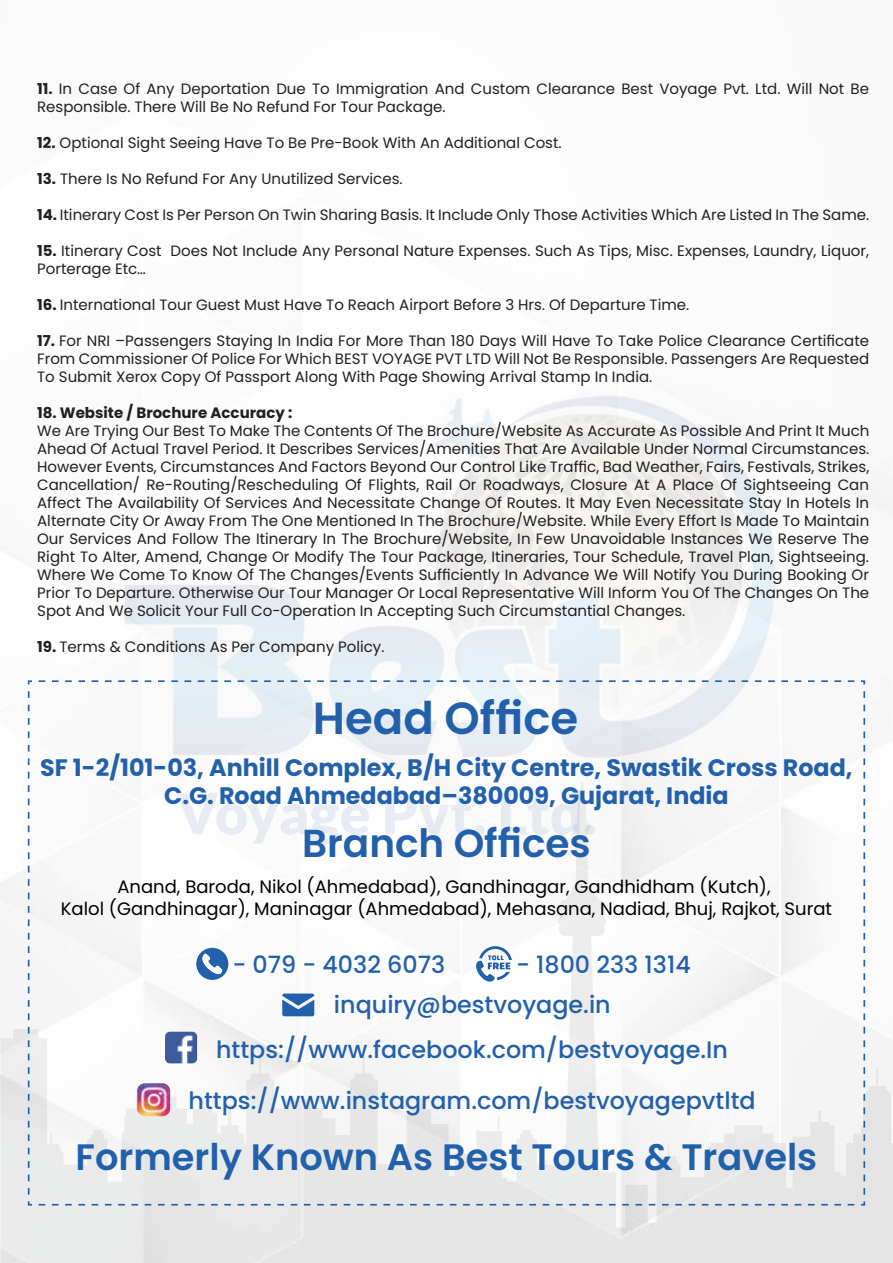
<style>
.page{position:relative;width:893px;height:1263px;background:#fff}
.page>*{position:absolute;margin:0;border:0;box-sizing:border-box;transform-origin:0 0}
.t1{font:900 57.3px "Lato";color:#304f9d}
.t2{font:600 45px "Poppins";color:#2260ac}
.t3{font:600 39px "Poppins";color:#2260ac}
.t4{font:600 36.75px "Poppins";color:#2260ac}
.t5{font:500 23.85px/39.5px "Poppins";color:#2260ac}
.t6{font:700 23.85px/28.7px "Poppins";color:#2260ac;text-align:center}
.t7{font:18px/21.6px "Poppins";color:#000;text-align:center}
.t8{font:15px/18px "Poppins";color:#221f20}
.t9{font:700 15px "Poppins";color:#221f20}
.s1{font-weight:700}
</style>
<div class="page">
<img style="left:124px;top:395px;width:655px;height:284px">
<svg style="left:0;top:679px;width:893px;height:584px"></svg>
<img style="left:165px;top:1032px;width:32px;height:31px">
<img style="left:137px;top:1083px;width:33px;height:33px">
<p class="t8" style="left:37px;top:80px;width:833px"><span class="s1">11.</span> In Case Of Any Deportation Due To Immigration And Custom Clearance Best Voyage Pvt. Ltd. Will Not Be<br>Responsible. There Will Be No Refund For Tour Package.</p>
<p class="t8" style="left:37px;top:134px;width:526px"><span class="s1">12.</span> Optional Sight Seeing Have To Be Pre-Book With An Additional Cost.</p>
<p class="t8" style="left:37px;top:170px;width:367px"><span class="s1">13.</span> There Is No Refund For Any Unutilized Services.</p>
<p class="t8" style="left:37px;top:206px;width:834px"><span class="s1">14.</span> Itinerary Cost Is Per Person On Twin Sharing Basis. It Include Only Those Activities Which Are Listed In The Same.</p>
<p class="t8" style="left:37px;top:242px;width:833px"><span class="s1">15.</span> Itinerary Cost Does Not Include Any Personal Nature Expenses. Such As Tips, Misc. Expenses, Laundry, Liquor,<br>Porterage Etc…</p>
<p class="t8" style="left:37px;top:296px;width:654px"><span class="s1">16.</span> International Tour Guest Must Have To Reach Airport Before 3 Hrs. Of Departure Time.</p>
<p class="t8" style="left:37px;top:332px;width:833px;text-align:justify"><span class="s1">17.</span> For NRI –Passengers Staying In India For More Than 180 Days Will Have To Take Police Clearance Certificate From Commissioner Of Police For Which BEST VOYAGE PVT LTD Will Not Be Responsible. Passengers Are Requested To Submit Xerox Copy Of Passport Along With Page Showing Arrival Stamp In India.</p>
<p class="t9" style="left:37px;top:404px;width:257px">18. Website / Brochure Accuracy :</p>
<p class="t8" style="left:37px;top:422px;width:834px;text-align:justify">We Are Trying Our Best To Make The Contents Of The Brochure/Website As Accurate As Possible And Print It Much Ahead Of Actual Travel Period. It Describes Services/Amenities That Are Available Under Normal Circumstances.<br>However Events, Circumstances And Factors Beyond Our Control Like Traffic, Bad Weather, Fairs, Festivals, Strikes, Cancellation/ Re-Routing/Rescheduling Of Flights, Rail Or Roadways, Closure At A Place Of Sightseeing Can Affect The Availability Of Services And Necessitate Change Of Routes. It May Even Necessitate Stay In Hotels In Alternate City Or Away From The One Mentioned In The Brochure/Website. While Every Effort Is Made To Maintain Our Services And Follow The Itinerary In The Brochure/Website, In Few Unavoidable Instances We Reserve The Right To Alter, Amend, Change Or Modify The Tour Package, Itineraries, Tour Schedule, Travel Plan, Sightseeing.<br>Where We Come To Know Of The Changes/Events Sufficiently In Advance We Will Notify You During Booking Or Prior To Departure. Otherwise Our Tour Manager Or Local Representative Will Inform You Of The Changes On The Spot And We Solicit Your Full Co-Operation In Accepting Such Circumstantial Changes.</p>
<p class="t8" style="left:37px;top:638px;width:349px"><span class="s1">19.</span> Terms &amp; Conditions As Per Company Policy.</p>
<h2 class="t2" style="left:313px;top:692px;width:267px">Head Office</h2>
<h3 class="t6" style="left:40px;top:753px;width:814px">SF 1-2/101-03, Anhill Complex, B/H City Centre, Swastik Cross Road,<br>C.G. Road Ahmedabad–380009, Gujarat, India</h3>
<h1 class="t1" style="left:176px;top:780px;width:422px">Voyage Pvt. Ltd.</h1>
<h3 class="t3" style="left:302px;top:821px;width:290px">Branch Offices</h3>
<p class="t7" style="left:61px;top:876px;width:773px">Anand, Baroda, Nikol (Ahmedabad), Gandhinagar, Gandhidham (Kutch),<br>Kalol (Gandhinagar), Maninagar (Ahmedabad), Mehasana, Nadiad, Bhuj, Rajkot, Surat</p>
<h3 class="t5" style="left:232px;top:945px;width:214px">- 079 - 4032 6073</h3>
<h3 class="t5" style="left:334px;top:945px;width:358px;text-indent:182px">- 1800 233 1314 inquiry@bestvoyage.in</h3>
<h3 class="t5" style="left:189px;top:1024px;width:569px;line-height:51.2px;text-align:center">https://www.facebook.com/bestvoyage.In https://www.instagram.com/bestvoyagepvtltd</h3>
<h3 class="t4" style="left:76px;top:1136px;width:743px">Formerly Known As Best Tours &amp; Travels</h3>
</div>
